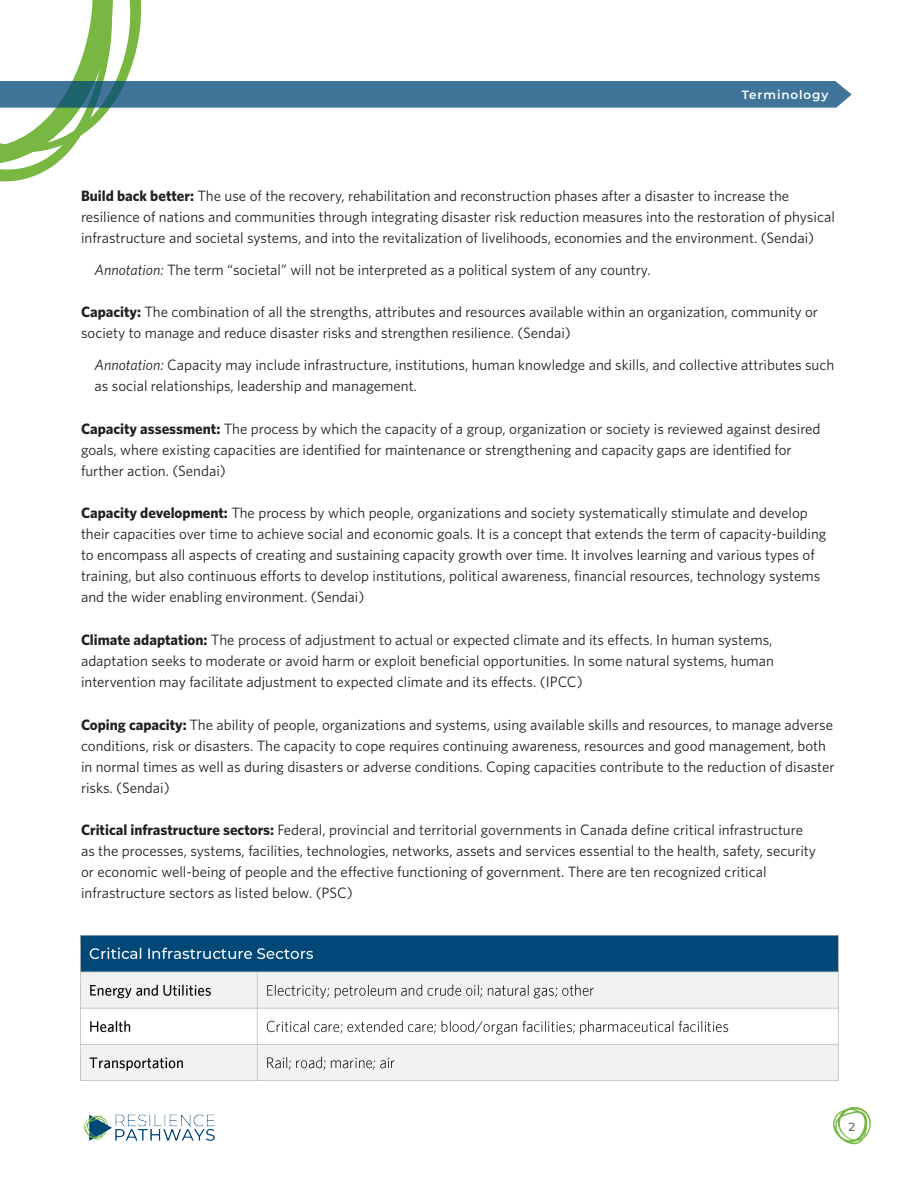
<style>
.page{position:relative;width:918px;height:1188px;background:#fff}
.page>*{position:absolute;margin:0;border:0;box-sizing:border-box;transform-origin:0 0}
.Paragraph{font:15px/21px "Whitney";color:#231f20}
.t1{font:600 12px "Montserrat";letter-spacing:.075em;color:#fff}
.t2{font:500 12px "Montserrat";color:#666}
.s1{font-weight:700}
.s2{font-style:italic}
</style>
<div class="page">
<img style="left:84px;top:1114px;width:131px;height:27px">
<svg style="left:0;top:0;width:852px;height:182px"></svg>
<img style="left:834px;top:1107px;width:36px;height:37px">
<img style="left:81px;top:935px;width:757px;height:145px">
<p class="t1" style="left:742px;top:86px;width:88px">Terminology</p>
<p class="Paragraph" style="left:81px;top:185px;width:755px"><span class="s1">Build back better:</span> The use of the recovery, rehabilitation and reconstruction phases after a disaster to increase the resilience of nations and communities through integrating disaster risk reduction measures into the restoration of physical infrastructure and societal systems, and into the revitalization of livelihoods, economies and the environment. (Sendai)</p>
<p class="Paragraph" style="left:94px;top:259px;width:558px"><span class="s2">Annotation:</span> The term “societal” will not be interpreted as a political system of any country.</p>
<p class="Paragraph" style="left:81px;top:301px;width:739px"><span class="s1">Capacity:</span> The combination of all the strengths, attributes and resources available within an organization, community or society to manage and reduce disaster risks and strengthen resilience. (Sendai)</p>
<p class="Paragraph" style="left:94px;top:354px;width:741px"><span class="s2">Annotation:</span> Capacity may include infrastructure, institutions, human knowledge and skills, and collective attributes such as social relationships, leadership and management.</p>
<p class="Paragraph" style="left:81px;top:418px;width:741px"><span class="s1">Capacity assessment:</span> The process by which the capacity of a group, organization or society is reviewed against desired goals, where existing capacities are identified for maintenance or strengthening and capacity gaps are identified for further action. (Sendai)</p>
<p class="Paragraph" style="left:81px;top:502px;width:747px"><span class="s1">Capacity development:</span> The process by which people, organizations and society systematically stimulate and develop their capacities over time to achieve social and economic goals. It is a concept that extends the term of capacity-building to encompass all aspects of creating and sustaining capacity growth over time. It involves learning and various types of training, but also continuous efforts to develop institutions, political awareness, financial resources, technology systems and the wider enabling environment. (Sendai)</p>
<p class="Paragraph" style="left:81px;top:629px;width:695px;text-align:justify"><span class="s1">Climate adaptation:</span> The process of adjustment to actual or expected climate and its effects. In human systems, adaptation seeks to moderate or avoid harm or exploit beneficial opportunities. In some natural systems, human intervention may facilitate adjustment to expected climate and its effects. (IPCC)</p>
<p class="Paragraph" style="left:81px;top:714px;width:755px"><span class="s1">Coping capacity:</span> The ability of people, organizations and systems, using available skills and resources, to manage adverse conditions, risk or disasters. The capacity to cope requires continuing awareness, resources and good management, both in normal times as well as during disasters or adverse conditions. Coping capacities contribute to the reduction of disaster risks. (Sendai)</p>
<p class="Paragraph" style="left:81px;top:819px;width:736px"><span class="s1">Critical infrastructure sectors:</span> Federal, provincial and territorial governments in Canada define critical infrastructure as the processes, systems, facilities, technologies, networks, assets and services essential to the health, safety, security or economic well-being of people and the effective functioning of government. There are ten recognized critical infrastructure sectors as listed below. (PSC)</p>
<p class="t2" style="left:849px;top:1119px;width:8px">2</p>
</div>
